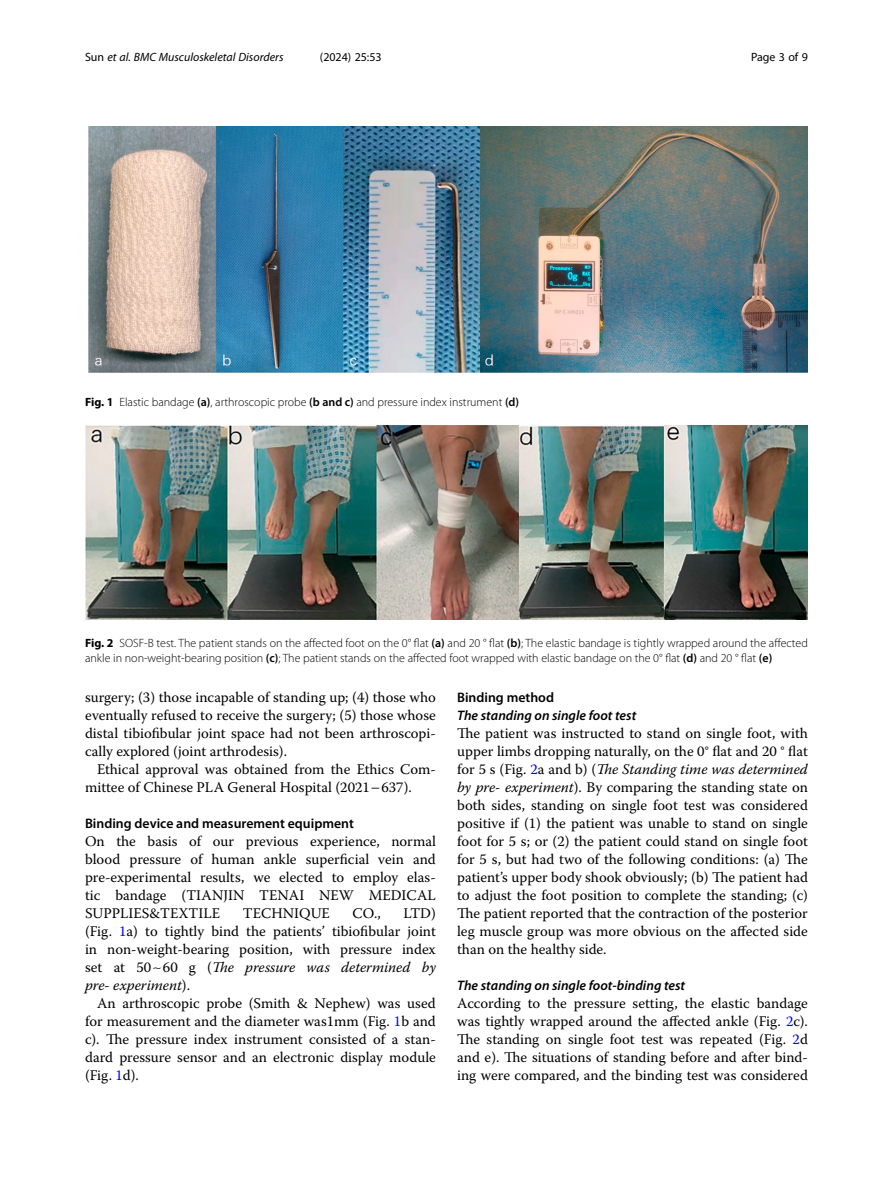
<style>
.page{position:relative;width:893px;height:1191px;background:#fff}
.page>*{position:absolute;margin:0;border:0;box-sizing:border-box;transform-origin:0 0}
.Body_Text{font:14.7px/18px "Warnock Pro";color:#000;text-align:justify}
.Body_Text_Indent{font:14.7px/18px "Warnock Pro";color:#000}
.Head_2{font:600 13.8px "Myriad Pro";color:#000}
.Head_3{font:italic 600 13.8px "Myriad Pro";color:#000}
.Head_3_after_2{font:italic 600 13.8px "Myriad Pro";color:#000}
.Figure_Caption{font:300 12px/15px "Myriad Pro";color:#000}
.t1{font:italic 12px "Myriad Pro";color:#000}
.t2{font:12px "Myriad Pro";color:#000}
.s1{font-style:normal}
.s2{font-weight:700}
.s3{font-weight:600}
.s4{color:#00f}
.s5{font-style:italic}
</style>
<div class="page">
<img style="left:85px;top:425px;width:723px;height:195px">
<img style="left:88px;top:126px;width:720px;height:248px">
<p class="t1" style="left:85px;top:50px;width:200px"><span class="s1">Sun</span> et al. BMC Musculoskeletal Disorders</p>
<p class="t2" style="left:320px;top:50px;width:63px">(2024) 25:53</p>
<p class="t2" style="left:751px;top:50px;width:58px">Page 3 of 9</p>
<p class="Figure_Caption" style="left:85px;top:394px;width:436px"><span class="s2">Fig. 1</span> Elastic bandage <span class="s3">(a)</span>, arthroscopic probe <span class="s3">(b and c)</span> and pressure index instrument <span class="s3">(d)</span></p>
<p class="Figure_Caption" style="left:85px;top:635px;width:724px"><span class="s2">Fig. 2</span> SOSF-B test. The patient stands on the affected foot on the 0° flat <span class="s3">(a)</span> and 20 ° flat <span class="s3">(b)</span>; The elastic bandage is tightly wrapped around the affected ankle in non-weight-bearing position <span class="s3">(c)</span>; The patient stands on the affected foot wrapped with elastic bandage on the 0° flat <span class="s3">(d)</span> and 20 ° flat <span class="s3">(e)</span></p>
<p class="Body_Text" style="left:85px;top:688px;width:352px">surgery; (3) those incapable of standing up; (4) those who eventually refused to receive the surgery; (5) those whose distal tibiofibular joint space had not been arthroscopi&shy;cally explored (joint arthrodesis).</p>
<p class="Body_Text_Indent" style="left:85px;top:760px;width:352px;text-indent:12px">Ethical approval was obtained from the Ethics Com&shy;mittee of Chinese PLA General Hospital (2021−637).</p>
<p class="Head_2" style="left:85px;top:815px;width:270px">Binding device and measurement equipment</p>
<p class="Body_Text" style="left:85px;top:832px;width:352px">On the basis of our previous experience, normal blood pressure of human ankle superficial vein and pre-experimental results, we elected to employ elas&shy;tic bandage (TIANJIN TENAI NEW MEDICAL SUPPLIES&amp;TEXTILE</p>
<p class="Body_Text" style="left:85px;top:904px;width:352px;text-indent:318px">LTD) (Fig. <span class="s4">1</span>a) to tightly bind the patients’ tibiofibular joint in non-weight-bearing position, with pressure index set at 50 60 g (<span class="s5">The pressure was determined by pre- experiment</span>).</p>
<p class="Body_Text_Indent" style="left:85px;top:994px;width:352px;text-align:justify;text-indent:12px">An arthroscopic probe (Smith &amp; Nephew) was used for measurement and the diameter was1mm (Fig. <span class="s4">1</span>b and c). The pressure index instrument consisted of a stan&shy;dard pressure sensor and an electronic display module (Fig. <span class="s4">1</span>d).</p>
<p class="Body_Text" style="left:243px;top:904px;width:89px">TECHNIQUE</p>
<p class="Body_Text" style="left:353px;top:904px;width:30px">CO.,</p>
<p class="Head_2" style="left:457px;top:689px;width:98px">Binding method</p>
<p class="Head_3_after_2" style="left:457px;top:707px;width:181px">The standing on single foot test</p>
<p class="Body_Text" style="left:457px;top:724px;width:352px">The patient was instructed to stand on single foot, with upper limbs dropping naturally, on the 0° flat and 20 ° flat for 5 s (Fig. <span class="s4">2</span>a and b) (<span class="s5">The Standing time was determined by pre- experiment</span>). By comparing the standing state on both sides, standing on single foot test was considered positive if (1) the patient was unable to stand on single foot for 5 s; or (2) the patient could stand on single foot for 5 s, but had two of the following conditions: (a) The patient’s upper body shook obviously; (b) The patient had to adjust the foot position to complete the standing; (c)<br>The patient reported that the contraction of the posterior leg muscle group was more obvious on the affected side than on the healthy side.</p>
<p class="Head_3" style="left:457px;top:977px;width:230px">The standing on single foot-binding test</p>
<p class="Body_Text" style="left:457px;top:994px;width:352px">According to the pressure setting, the elastic bandage was tightly wrapped around the affected ankle (Fig. <span class="s4">2</span>c).<br>The standing on single foot test was repeated (Fig. <span class="s4">2</span>d and e). The situations of standing before and after bind&shy;ing were compared, and the binding test was considered</p>
</div>
